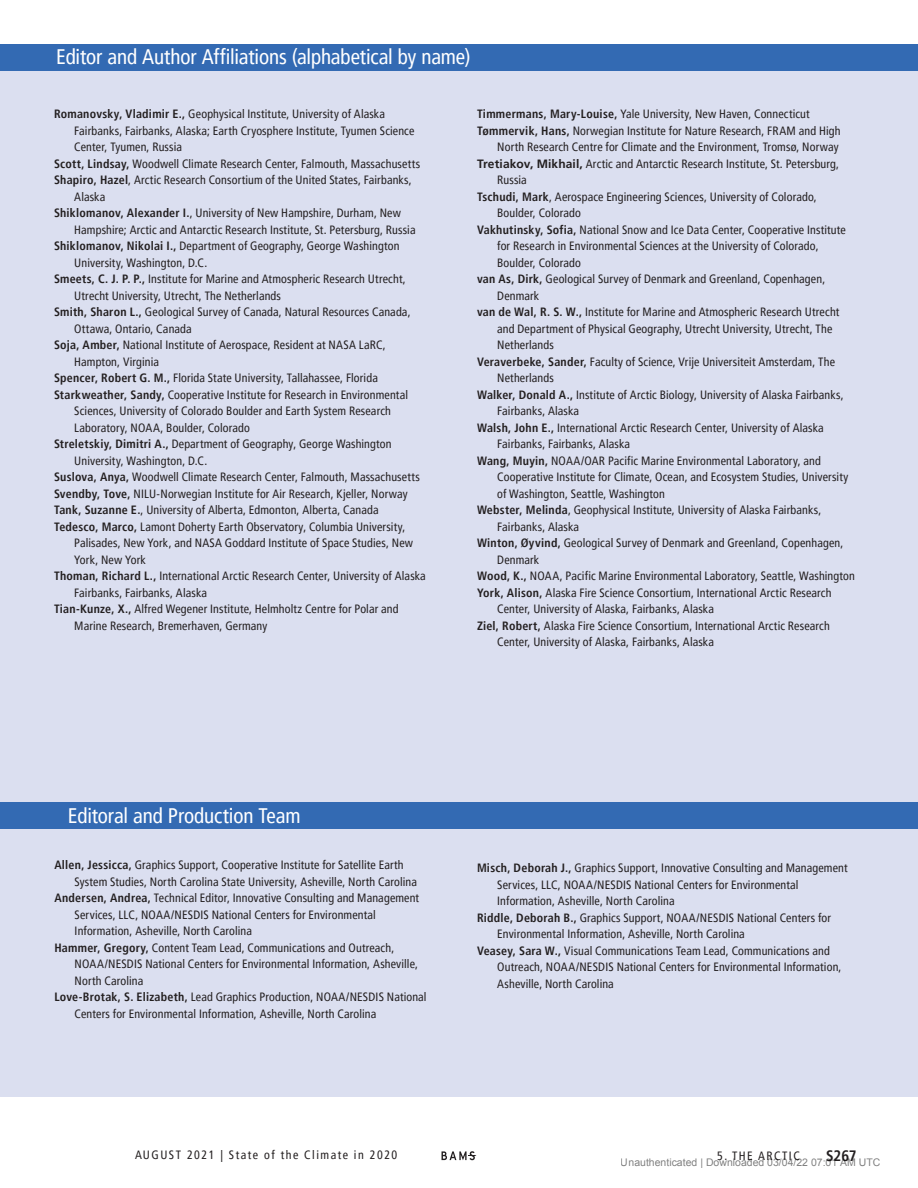
<style>
.page{position:relative;width:918px;height:1188px;background:#fff}
.page>*{position:absolute;margin:0;border:0;box-sizing:border-box;transform-origin:0 0}
.Editor_and_Author_Af{font:condensed 21px "Frutiger LT Pro";letter-spacing:-.005em;color:#fff}
.t1{font:700 condensed 15px "Frutiger LT Pro";color:#231f20}
.Affiliation_Correspo{font:condensed 12px/16.5px "Frutiger LT Pro";letter-spacing:.01em;color:#231f20}
.Affiliation_Correspo-2{font:condensed 12px "Frutiger LT Pro";letter-spacing:.125em;color:#231f20}
.t2{font:10.5px "Arial";color:rgb(0 0 0/.5)}
.s1{font-weight:700}
.s2{font-weight:700;font-stretch:normal}
</style>
<div class="page">
<svg style="left:442px;top:1151px;width:34px;height:9px"></svg>
<div style="left:0;top:44px;width:918px;height:1053px;background:#dbdff0"></div>
<div style="left:0;top:44px;width:918px;height:27px;background:#336ab3"></div>
<div style="left:0;top:802px;width:918px;height:27px;background:#336ab3"></div>
<p class="Editor_and_Author_Af" style="left:56px;top:44px;width:416px">Editor and Author Affiliations (alphabetical by name)</p>
<p class="Affiliation_Correspo" style="left:74px;top:106px;width:342px;text-indent:-20px"><span class="s1">Romanovsky, Vladimir E.,</span> Geophysical Institute, University of Alaska<br>Fairbanks, Fairbanks, Alaska; Earth Cryosphere Institute, Tyumen Science<br>Center, Tyumen, Russia</p>
<p class="Affiliation_Correspo" style="left:54px;top:156px;width:368px"><span class="s1">Scott, Lindsay,</span> Woodwell Climate Research Center, Falmouth, Massachusetts</p>
<p class="Affiliation_Correspo" style="left:74px;top:172px;width:339px;text-indent:-20px"><span class="s1">Shapiro, Hazel</span>, Arctic Research Consortium of the United States, Fairbanks,<br>Alaska</p>
<p class="Affiliation_Correspo" style="left:74px;top:205px;width:343px;text-indent:-20px"><span class="s1">Shiklomanov, Alexander I.</span>, University of New Hampshire, Durham, New<br>Hampshire; Arctic and Antarctic Research Institute, St. Petersburg, Russia</p>
<p class="Affiliation_Correspo" style="left:74px;top:238px;width:327px;text-indent:-20px"><span class="s1">Shiklomanov, Nikolai I.,</span> Department of Geography, George Washington<br>University, Washington, D.C.</p>
<p class="Affiliation_Correspo" style="left:74px;top:271px;width:333px;text-indent:-20px"><span class="s1">Smeets, C. J. P. P.,</span> Institute for Marine and Atmospheric Research Utrecht,<br>Utrecht University, Utrecht, The Netherlands</p>
<p class="Affiliation_Correspo" style="left:74px;top:304px;width:338px;text-indent:-20px"><span class="s1">Smith, Sharon L.,</span> Geological Survey of Canada, Natural Resources Canada,<br>Ottawa, Ontario, Canada</p>
<p class="Affiliation_Correspo" style="left:74px;top:337px;width:313px;text-indent:-20px"><span class="s1">Soja, Amber,</span> National Institute of Aerospace, Resident at NASA LaRC,<br>Hampton, Virginia</p>
<p class="Affiliation_Correspo" style="left:54px;top:370px;width:325px"><span class="s1">Spencer, Robert G. M.,</span> Florida State University, Tallahassee, Florida</p>
<p class="Affiliation_Correspo" style="left:74px;top:387px;width:335px;text-indent:-20px"><span class="s1">Starkweather, Sandy,</span> Cooperative Institute for Research in Environmental<br>Sciences, University of Colorado Boulder and Earth System Research<br>Laboratory, NOAA, Boulder, Colorado</p>
<p class="Affiliation_Correspo" style="left:74px;top:436px;width:319px;text-indent:-20px"><span class="s1">Streletskiy, Dimitri A.,</span> Department of Geography, George Washington<br>University, Washington, D.C.</p>
<p class="Affiliation_Correspo" style="left:54px;top:469px;width:367px"><span class="s1">Suslova, Anya,</span> Woodwell Climate Research Center, Falmouth, Massachusetts</p>
<p class="Affiliation_Correspo" style="left:54px;top:486px;width:355px"><span class="s1">Svendby, Tove,</span> NILU‐Norwegian Institute for Air Research, Kjeller, Norway</p>
<p class="Affiliation_Correspo" style="left:54px;top:502px;width:326px"><span class="s1">Tank, Suzanne E.</span>, University of Alberta, Edmonton, Alberta, Canada</p>
<p class="Affiliation_Correspo" style="left:74px;top:519px;width:340px;text-indent:-20px"><span class="s1">Tedesco, Marco,</span> Lamont Doherty Earth Observatory, Columbia University,<br>Palisades, New York, and NASA Goddard Institute of Space Studies, New<br>York, New York</p>
<p class="Affiliation_Correspo" style="left:74px;top:568px;width:353px;text-indent:-20px"><span class="s1">Thoman, Richard L.,</span> International Arctic Research Center, University of Alaska<br>Fairbanks, Fairbanks, Alaska</p>
<p class="Affiliation_Correspo" style="left:74px;top:601px;width:326px;text-indent:-20px"><span class="s1">Tian-Kunze, X.,</span> Alfred Wegener Institute, Helmholtz Centre for Polar and<br>Marine Research, Bremerhaven, Germany</p>
<p class="Affiliation_Correspo" style="left:477px;top:106px;width:334px"><span class="s1">Timmermans, Mary-Louise,</span> Yale University, New Haven, Connecticut</p>
<p class="Affiliation_Correspo" style="left:477px;top:123px;width:365px;text-align:right"><span class="s1">Tømmervik, Hans,</span> Norwegian Institute for Nature Research, FRAM and High<br>North Research Centre for Climate and the Environment, Tromsø, Norway</p>
<p class="Affiliation_Correspo" style="left:497px;top:156px;width:343px;text-indent:-20px"><span class="s2">Tretiakov, Mikhail,</span> Arctic and Antarctic Research Institute, St. Petersburg,<br>Russia</p>
<p class="Affiliation_Correspo" style="left:497px;top:189px;width:321px;text-indent:-20px"><span class="s1">Tschudi, Mark</span>, Aerospace Engineering Sciences, University of Colorado,<br>Boulder, Colorado</p>
<p class="Affiliation_Correspo" style="left:497px;top:222px;width:350px;text-indent:-20px"><span class="s1">Vakhutinsky, Sofia,</span> National Snow and Ice Data Center, Cooperative Institute for Research in Environmental Sciences at the University of Colorado,<br>Boulder, Colorado</p>
<p class="Affiliation_Correspo" style="left:497px;top:271px;width:329px;text-indent:-20px"><span class="s1">van As, Dirk,</span> Geological Survey of Denmark and Greenland, Copenhagen,<br>Denmark</p>
<p class="Affiliation_Correspo" style="left:497px;top:304px;width:344px;text-indent:-20px"><span class="s1">van de Wal, R. S. W.,</span> Institute for Marine and Atmospheric Research Utrecht and Department of Physical Geography, Utrecht University, Utrecht, The<br>Netherlands</p>
<p class="Affiliation_Correspo" style="left:497px;top:354px;width:339px;text-indent:-20px"><span class="s1">Veraverbeke, Sander,</span> Faculty of Science, Vrije Universiteit Amsterdam, The<br>Netherlands</p>
<p class="Affiliation_Correspo" style="left:497px;top:387px;width:348px;text-indent:-20px"><span class="s1">Walker, Donald A.,</span> Institute of Arctic Biology, University of Alaska Fairbanks,<br>Fairbanks, Alaska</p>
<p class="Affiliation_Correspo" style="left:497px;top:420px;width:328px;text-indent:-20px"><span class="s1">Walsh, John E.,</span> International Arctic Research Center, University of Alaska<br>Fairbanks, Fairbanks, Alaska</p>
<p class="Affiliation_Correspo" style="left:497px;top:453px;width:353px;text-indent:-20px"><span class="s1">Wang, Muyin,</span> NOAA/OAR Pacific Marine Environmental Laboratory, and<br>Cooperative Institute for Climate, Ocean, and Ecosystem Studies, University of Washington, Seattle, Washington</p>
<p class="Affiliation_Correspo" style="left:497px;top:502px;width:326px;text-indent:-20px"><span class="s1">Webster, Melinda</span>, Geophysical Institute, University of Alaska Fairbanks,<br>Fairbanks, Alaska</p>
<p class="Affiliation_Correspo" style="left:497px;top:535px;width:348px;text-indent:-20px"><span class="s1">Winton, Øyvind,</span> Geological Survey of Denmark and Greenland, Copenhagen,<br>Denmark</p>
<p class="Affiliation_Correspo" style="left:477px;top:568px;width:379px"><span class="s1">Wood, K.,</span> NOAA, Pacific Marine Environmental Laboratory, Seattle, Washington</p>
<p class="Affiliation_Correspo" style="left:497px;top:585px;width:336px;text-indent:-20px"><span class="s1">York, Alison,</span> Alaska Fire Science Consortium, International Arctic Research<br>Center, University of Alaska, Fairbanks, Alaska</p>
<p class="Affiliation_Correspo" style="left:497px;top:618px;width:334px;text-indent:-20px"><span class="s1">Ziel, Robert,</span> Alaska Fire Science Consortium, International Arctic Research<br>Center, University of Alaska, Fairbanks, Alaska</p>
<p class="Editor_and_Author_Af" style="left:68px;top:803px;width:234px">Editoral and Production Team</p>
<p class="Affiliation_Correspo" style="left:75px;top:857px;width:344px;text-indent:-20px"><span class="s1">Allen, Jessicca,</span> Graphics Support, Cooperative Institute for Satellite Earth<br>System Studies, North Carolina State University, Asheville, North Carolina</p>
<p class="Affiliation_Correspo" style="left:75px;top:890px;width:346px;text-indent:-20px"><span class="s1">Andersen, Andrea,</span> Technical Editor, Innovative Consulting and Management<br>Services, LLC, NOAA/NESDIS National Centers for Environmental<br>Information, Asheville, North Carolina</p>
<p class="Affiliation_Correspo" style="left:75px;top:940px;width:345px;text-indent:-20px"><span class="s1">Hammer, Gregory,</span> Content Team Lead, Communications and Outreach,<br>NOAA/NESDIS National Centers for Environmental Information, Asheville,<br>North Carolina</p>
<p class="Affiliation_Correspo" style="left:75px;top:989px;width:354px;text-indent:-20px"><span class="s1">Love-Brotak, S. Elizabeth,</span> Lead Graphics Production, NOAA/NESDIS National<br>Centers for Environmental Information, Asheville, North Carolina</p>
<p class="Affiliation_Correspo" style="left:497px;top:860px;width:352px;text-indent:-20px"><span class="s1">Misch, Deborah J.,</span> Graphics Support, Innovative Consulting and Management<br>Services, LLC, NOAA/NESDIS National Centers for Environmental<br>Information, Asheville, North Carolina</p>
<p class="Affiliation_Correspo" style="left:497px;top:909px;width:335px;text-indent:-20px"><span class="s1">Riddle, Deborah B.,</span> Graphics Support, NOAA/NESDIS National Centers for<br>Environmental Information, Asheville, North Carolina</p>
<p class="Affiliation_Correspo" style="left:497px;top:942px;width:346px;text-indent:-20px"><span class="s1">Veasey, Sara W.,</span> Visual Communications Team Lead, Communications and<br>Outreach, NOAA/NESDIS National Centers for Environmental Information,<br>Asheville, North Carolina</p>
<p class="Affiliation_Correspo-2" style="left:135px;top:1148px;width:264px">AUGUST 2021 | State of the Climate in 2020</p>
<p class="Affiliation_Correspo-2" style="left:717px;top:1149px;width:84px">5. THE ARCTIC</p>
<p class="t1" style="left:826px;top:1147px;width:32px">S267</p>
<p class="t2" style="left:621px;top:1156px;width:261px">Unauthenticated | Downloaded 03/04/22 07:01 AM UTC</p>
</div>
